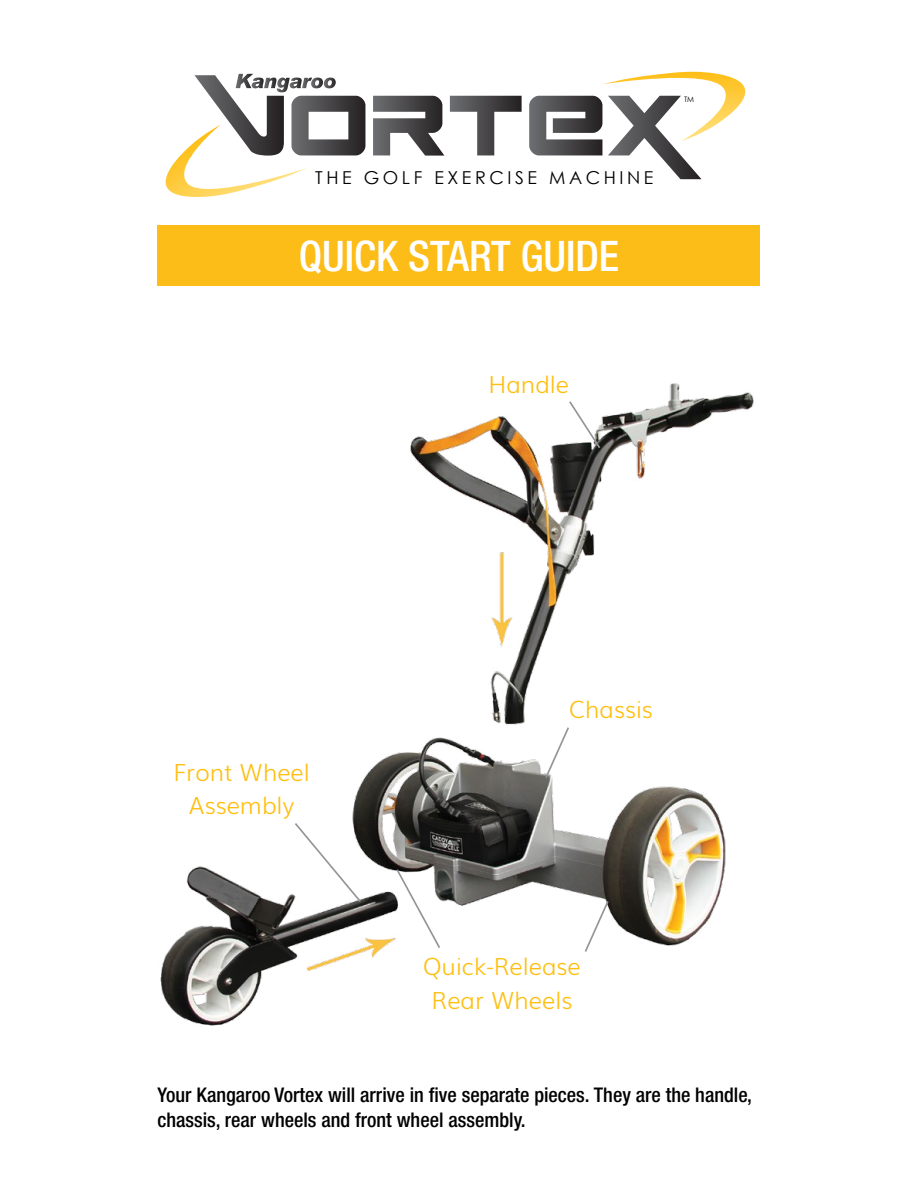
<style>
.page{position:relative;width:918px;height:1188px;background:#fff}
.page>*{position:absolute;margin:0;border:0;box-sizing:border-box;transform-origin:0 0}
.t1{font:500 condensed 42.15px "Helvetica Neue LT Com";color:#fff}
.t2{font:300 23.55px/33.8px "Muli";color:#febf10;text-align:center}
.t3{font:500 condensed 20.25px/24.3px "Helvetica Neue LT Com";color:#000}
.t4{font:17.85px "Century Gothic";letter-spacing:.2em;color:#000}
.t5{font:7.5px "Century Gothic";color:#000}
</style>
<div class="page">
<svg style="left:373px;top:96px;width:71px;height:60px"></svg>
<svg style="left:450px;top:96px;width:72px;height:59px"></svg>
<svg style="left:529px;top:71px;width:217px;height:108px"></svg>
<svg style="left:165px;top:74px;width:200px;height:123px"></svg>
<div style="left:158px;top:226px;width:602px;height:60px;background:#fdbd18"></div>
<img style="left:160px;top:383px;width:594px;height:643px">
<svg style="left:567px;top:399px;width:35px;height:51px"></svg>
<svg style="left:293px;top:821px;width:70px;height:83px"></svg>
<svg style="left:395px;top:867px;width:47px;height:83px"></svg>
<svg style="left:544px;top:725px;width:27px;height:55px"></svg>
<svg style="left:583px;top:899px;width:27px;height:55px"></svg>
<p class="t4" style="left:315px;top:165px;width:340px">THE GOLF EXERCISE MACHINE</p>
<h1 class="t1" style="left:299px;top:231px;width:322px">QUICK START GUIDE</h1>
<p class="t5" style="left:684px;top:94px;width:12px">TM</p>
<p class="t2" style="left:488px;top:366px;width:82px">Handle</p>
<p class="t2" style="left:174px;top:753px;width:138px">Front Wheel<br>Assembly</p>
<p class="t2" style="left:569px;top:691px;width:85px">Chassis</p>
<p class="t2" style="left:423px;top:948px;width:159px">Quick-Release<br>Rear Wheels</p>
<p class="t3" style="left:158px;top:1083px;width:596px">Your Kangaroo Vortex will arrive in five separate pieces. They are the handle, chassis, rear wheels and front wheel assembly.</p>
</div>
